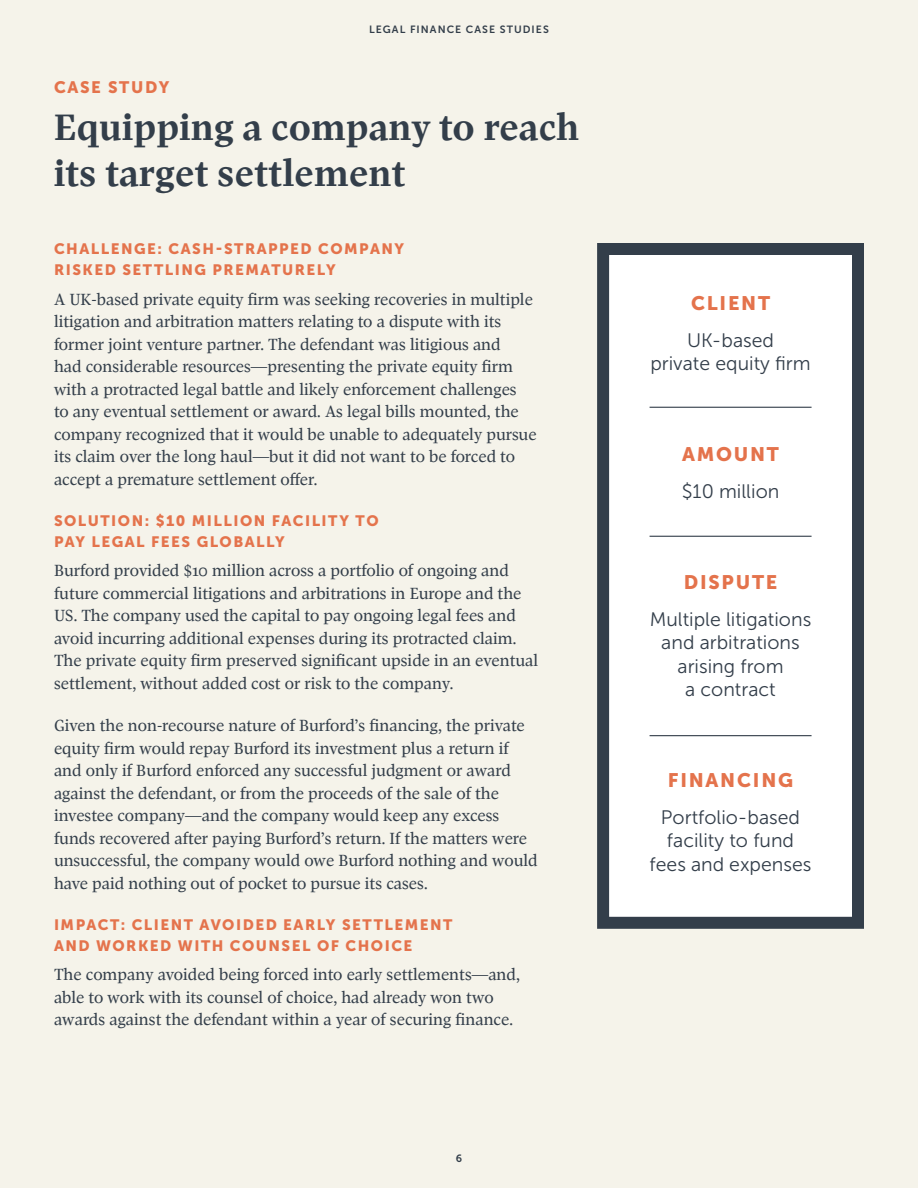
<style>
.page{position:relative;width:918px;height:1188px;background:#f5f3ea}
.page>*{position:absolute;margin:0;border:0;box-sizing:border-box;transform-origin:0 0}
.t1{font:700 37.5px/46.5px "Pratt Nova Text";letter-spacing:.01em;color:#333e4a}
.t2{font:19.5px/23.4px "Museo Sans 300";color:#333e4a;text-align:center}
.t3{font:19.5px "Museo Sans 900";letter-spacing:.09em;color:#e4734c}
.t4{font:16.5px/22.5px "Pratt Nova Text";color:#333e4a}
.t5{font:16.5px "Museo Sans 900";letter-spacing:.1em;color:#e4734c}
.t6{font:15px/21px "Museo Sans 900";letter-spacing:.1em;color:#e4734c}
.t7{font:10.5px "Museo Sans 700";letter-spacing:.1em;color:#333e4a}
</style>
<div class="page">
<div style="left:603px;top:249px;width:255px;height:674px;background:#fff"></div>
<div style="left:597px;top:243px;width:267px;height:686px;border:12px solid #333e4a"></div>
<hr style="left:650px;top:407px;width:162px;height:1px;background:#333e4a">
<hr style="left:650px;top:536px;width:162px;height:1px;background:#333e4a">
<hr style="left:650px;top:735px;width:162px;height:1px;background:#333e4a">
<p class="t7" style="left:369px;top:23px;width:181px">LEGAL FINANCE CASE STUDIES</p>
<p class="t5" style="left:54px;top:78px;width:117px">CASE STUDY</p>
<h1 class="t1" style="left:54px;top:105px;width:527px">Equipping a company to reach its target settlement</h1>
<p class="t6" style="left:54px;top:238px;width:352px">CHALLENGE: CASH-STRAPPED COMPANY<br>RISKED SETTLING PREMATURELY</p>
<p class="t4" style="left:54px;top:288px;width:484px">A UK-based private equity firm was seeking recoveries in multiple litigation and arbitration matters relating to a dispute with its former joint venture partner. The defendant was litigious and<br>had considerable resources—presenting the private equity firm with a protracted legal battle and likely enforcement challenges<br>to any eventual settlement or award. As legal bills mounted, the company recognized that it would be unable to adequately pursue its claim over the long haul—but it did not want to be forced to accept a premature settlement offer.</p>
<p class="t6" style="left:54px;top:510px;width:326px">SOLUTION: $10 MILLION FACILITY TO<br>PAY LEGAL FEES GLOBALLY</p>
<p class="t4" style="left:54px;top:560px;width:486px">Burford provided $10 million across a portfolio of ongoing and future commercial litigations and arbitrations in Europe and the US. The company used the capital to pay ongoing legal fees and avoid incurring additional expenses during its protracted claim.<br>The private equity firm preserved significant upside in an eventual settlement, without added cost or risk to the company.</p>
<p class="t4" style="left:54px;top:715px;width:485px">Given the non-recourse nature of Burford’s financing, the private equity firm would repay Burford its investment plus a return if and only if Burford enforced any successful judgment or award against the defendant, or from the proceeds of the sale of the investee company—and the company would keep any excess funds recovered after paying Burford’s return. If the matters were unsuccessful, the company would owe Burford nothing and would have paid nothing out of pocket to pursue its cases.</p>
<p class="t6" style="left:54px;top:914px;width:400px">IMPACT: CLIENT AVOIDED EARLY SETTLEMENT<br>AND WORKED WITH COUNSEL OF CHOICE</p>
<p class="t4" style="left:54px;top:964px;width:467px">The company avoided being forced into early settlements—and, able to work with its counsel of choice, had already won two awards against the defendant within a year of securing finance.</p>
<p class="t7" style="left:456px;top:1153px;width:8px">6</p>
<p class="t3" style="left:691px;top:292px;width:81px">CLIENT</p>
<p class="t2" style="left:650px;top:329px;width:162px">UK-based<br>private equity firm</p>
<p class="t3" style="left:682px;top:443px;width:98px">AMOUNT</p>
<p class="t2" style="left:682px;top:480px;width:99px">$10 million</p>
<p class="t3" style="left:684px;top:571px;width:95px">DISPUTE</p>
<p class="t2" style="left:650px;top:608px;width:163px">Multiple litigations and arbitrations arising from<br>a contract</p>
<p class="t3" style="left:668px;top:769px;width:127px">FINANCING</p>
<p class="t2" style="left:650px;top:806px;width:163px">Portfolio-based facility to fund fees and expenses</p>
</div>
